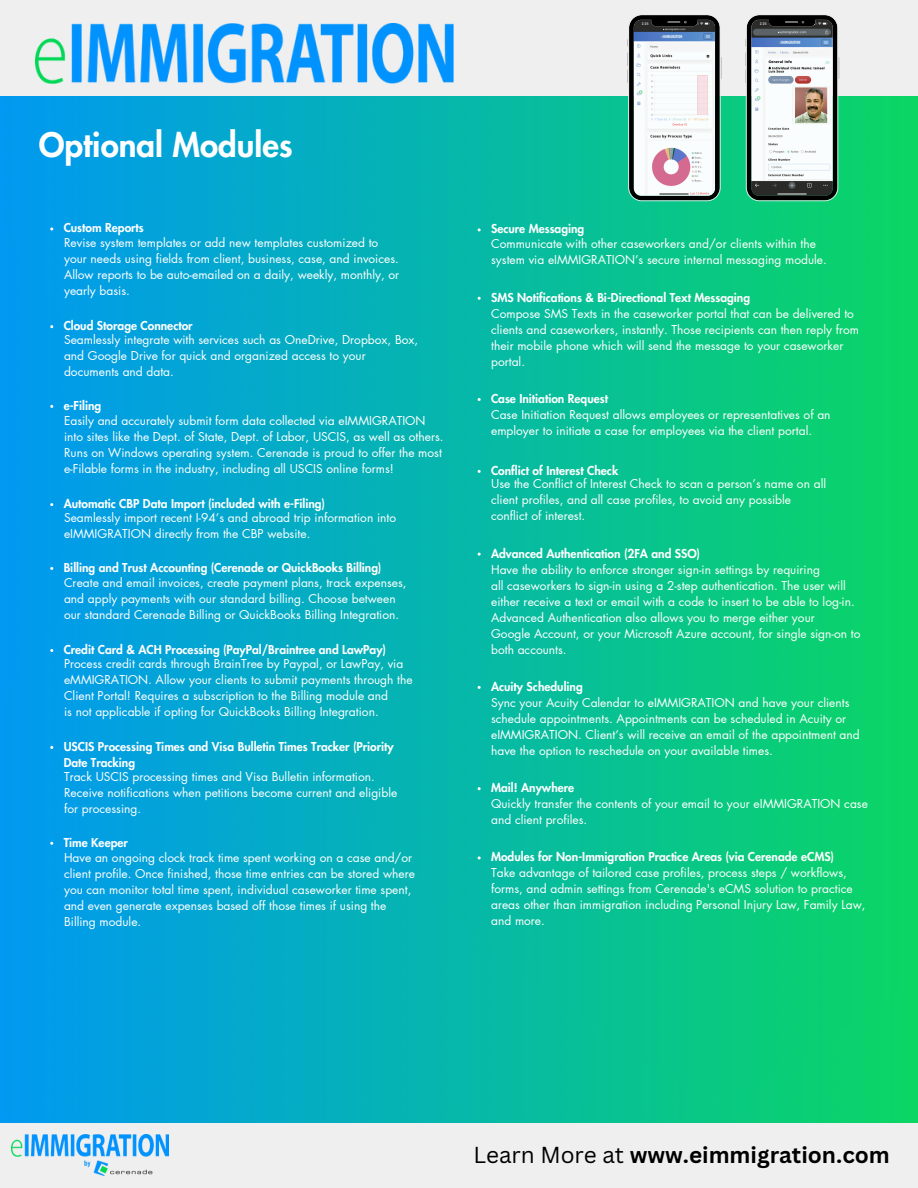
<style>
.page{position:relative;width:918px;height:1188px;background:#efefef}
.page>*{position:absolute;margin:0;border:0;box-sizing:border-box;transform-origin:0 0}
.t1{font:800 33px "Futura LT Pro";color:#fff}
.t2{font:700 22.5px "Canva Sans";color:#000}
.t3{font:12px/16px "Futura LT Pro";color:#fff}
.t4{font:800 12px/16px "Futura LT Pro";color:#fff}
.s1{font-weight:400}
</style>
<div class="page">
<div style="left:0;top:96px;width:918px;height:1026px;background:linear-gradient(to right,#0199f1,#0bd663)"></div>
<svg style="left:627px;top:15px;width:95px;height:186px"></svg>
<svg style="left:745px;top:15px;width:94px;height:186px"></svg>
<img style="left:36px;top:24px;width:417px;height:59px">
<img style="left:12px;top:1134px;width:156px;height:42px">
<p class="t1" style="left:39px;top:130px;width:255px">Optional Modules</p>
<p class="t4" style="left:64px;top:221px;width:82px">Custom Reports</p>
<p class="t3" style="left:64px;top:235px;width:316px">Revise system templates or add new templates customized to</p>
<p class="t3" style="left:64px;top:251px;width:337px;text-align:justify">your needs using fields from client, business, case, and invoices.<br>Allow reports to be auto-emailed on a daily, weekly, monthly, or yearly basis.</p>
<p class="t4" style="left:64px;top:318px;width:130px">Cloud Storage Connector</p>
<p class="t3" style="left:64px;top:332px;width:356px">Seamlessly integrate with services such as OneDrive, Dropbox, Box, and Google Drive for quick and organized access to your documents and data.</p>
<p class="t4" style="left:64px;top:398px;width:39px">e-Filing</p>
<p class="t3" style="left:64px;top:413px;width:381px">Easily and accurately submit form data collected via eIMMIGRATION into sites like the Dept. of State, Dept. of Labor, USCIS, as well as others.<br>Runs on Windows operating system. Cerenade is proud to offer the most e-Filable forms in the industry, including all USCIS online forms!</p>
<p class="t4" style="left:64px;top:496px;width:263px">Automatic CBP Data Import (included with e-Filing)</p>
<p class="t3" style="left:64px;top:510px;width:334px">Seamlessly import recent I-94’s and abroad trip information into eIMMIGRATION directly from the CBP website.</p>
<p class="t4" style="left:64px;top:560px;width:319px">Billing and Trust Accounting (Cerenade or QuickBooks Billing)</p>
<p class="t3" style="left:64px;top:575px;width:344px">Create and email invoices, create payment plans, track expenses,</p>
<p class="t3" style="left:64px;top:591px;width:333px">and apply payments with our standard billing. Choose between</p>
<p class="t3" style="left:64px;top:607px;width:337px">our standard Cerenade Billing or QuickBooks Billing Integration.</p>
<p class="t4" style="left:64px;top:642px;width:324px">Credit Card &amp; ACH Processing (PayPal/Braintree and LawPay)</p>
<p class="t3" style="left:64px;top:656px;width:341px">Process credit cards through BrainTree by Paypal, or LawPay, via</p>
<p class="t3" style="left:64px;top:672px;width:350px">eMMIGRATION. Allow your clients to submit payments through the</p>
<p class="t3" style="left:64px;top:688px;width:326px">Client Portal! Requires a subscription to the Billing module and</p>
<p class="t3" style="left:64px;top:704px;width:316px">is not applicable if opting for QuickBooks Billing Integration.</p>
<p class="t4" style="left:64px;top:739px;width:332px">USCIS Processing Times and Visa Bulletin Times Tracker (Priority<br>Date Tracking</p>
<p class="t3" style="left:64px;top:769px;width:312px">Track USCIS processing times and Visa Bulletin information.</p>
<p class="t3" style="left:64px;top:785px;width:335px">Receive notifications when petitions become current and eligible</p>
<p class="t3" style="left:64px;top:801px;width:79px">for processing.</p>
<p class="t4" style="left:64px;top:835px;width:66px">Time Keeper</p>
<p class="t3" style="left:64px;top:850px;width:352px">Have an ongoing clock track time spent working on a case and/or client profile. Once finished, those time entries can be stored where you can monitor total time spent, individual caseworker time spent, and even generate expenses based off those times if using the Billing module.</p>
<p class="t4" style="left:491px;top:222px;width:95px">Secure Messaging</p>
<p class="t3" style="left:491px;top:237px;width:326px">Communicate with other caseworkers and/or clients within the</p>
<p class="t3" style="left:491px;top:253px;width:337px">system via eIMMIGRATION’s secure internal messaging module.</p>
<p class="t4" style="left:491px;top:290px;width:261px">SMS Notifications &amp; Bi-Directional Text Messaging</p>
<p class="t3" style="left:491px;top:306px;width:364px">Compose SMS Texts in the caseworker portal that can be delivered to</p>
<p class="t3" style="left:491px;top:322px;width:369px">clients and caseworkers, instantly. Those recipients can then reply from</p>
<p class="t3" style="left:491px;top:338px;width:354px">their mobile phone which will send the message to your caseworker</p>
<p class="t3" style="left:491px;top:354px;width:35px">portal.</p>
<p class="t4" style="left:491px;top:391px;width:119px">Case Initiation Request</p>
<p class="t3" style="left:491px;top:407px;width:341px">Case Initiation Request allows employees or representatives of an</p>
<p class="t3" style="left:491px;top:423px;width:323px">employer to initiate a case for employees via the client portal.</p>
<p class="t4" style="left:491px;top:463px;width:129px">Conflict of Interest Check</p>
<p class="t3" style="left:491px;top:476px;width:337px">Use the Conflict of Interest Check to scan a person’s name on all</p>
<p class="t3" style="left:491px;top:492px;width:302px">client profiles, and all case profiles, to avoid any possible</p>
<p class="t3" style="left:491px;top:508px;width:96px">conflict of interest.</p>
<p class="t4" style="left:491px;top:546px;width:211px">Advanced Authentication (2FA and SSO)</p>
<p class="t3" style="left:491px;top:562px;width:330px">Have the ability to enforce stronger sign-in settings by requiring</p>
<p class="t3" style="left:491px;top:578px;width:356px">all caseworkers to sign-in using a 2-step authentication. The user will</p>
<p class="t3" style="left:491px;top:594px;width:365px">either receive a text or email with a code to insert to be able to log-in.</p>
<p class="t3" style="left:491px;top:610px;width:325px">Advanced Authentication also allows you to merge either your</p>
<p class="t3" style="left:491px;top:626px;width:371px">Google Account, or your Microsoft Azure account, for single sign-on to</p>
<p class="t3" style="left:491px;top:642px;width:77px">both accounts.</p>
<p class="t4" style="left:491px;top:679px;width:93px">Acuity Scheduling</p>
<p class="t3" style="left:491px;top:695px;width:360px">Sync your Acuity Calendar to eIMMIGRATION and have your clients</p>
<p class="t3" style="left:491px;top:711px;width:357px">schedule appointments. Appointments can be scheduled in Acuity or</p>
<p class="t3" style="left:491px;top:727px;width:370px">eIMMIGRATION. Client’s will receive an email of the appointment and</p>
<p class="t3" style="left:491px;top:743px;width:283px">have the option to reschedule on your available times.</p>
<p class="t4" style="left:491px;top:780px;width:85px">Mail! Anywhere</p>
<p class="t3" style="left:491px;top:796px;width:378px">Quickly transfer the contents of your email to your eIMMIGRATION case and client profiles.</p>
<p class="t4" style="left:491px;top:850px;width:344px">Modules for Non-Immigration Practice Areas (via Cerenade eCMS)</p>
<p class="t3" style="left:491px;top:866px;width:376px">Take advantage of tailored case profiles, process steps / workflows, forms, and admin settings from Cerenade's eCMS solution to practice areas other than immigration including Personal Injury Law, Family Law, and more.</p>
<p class="t2" style="left:473px;top:1139px;width:418px"><span class="s1">Learn More at</span> www.eimmigration.com</p>
</div>
